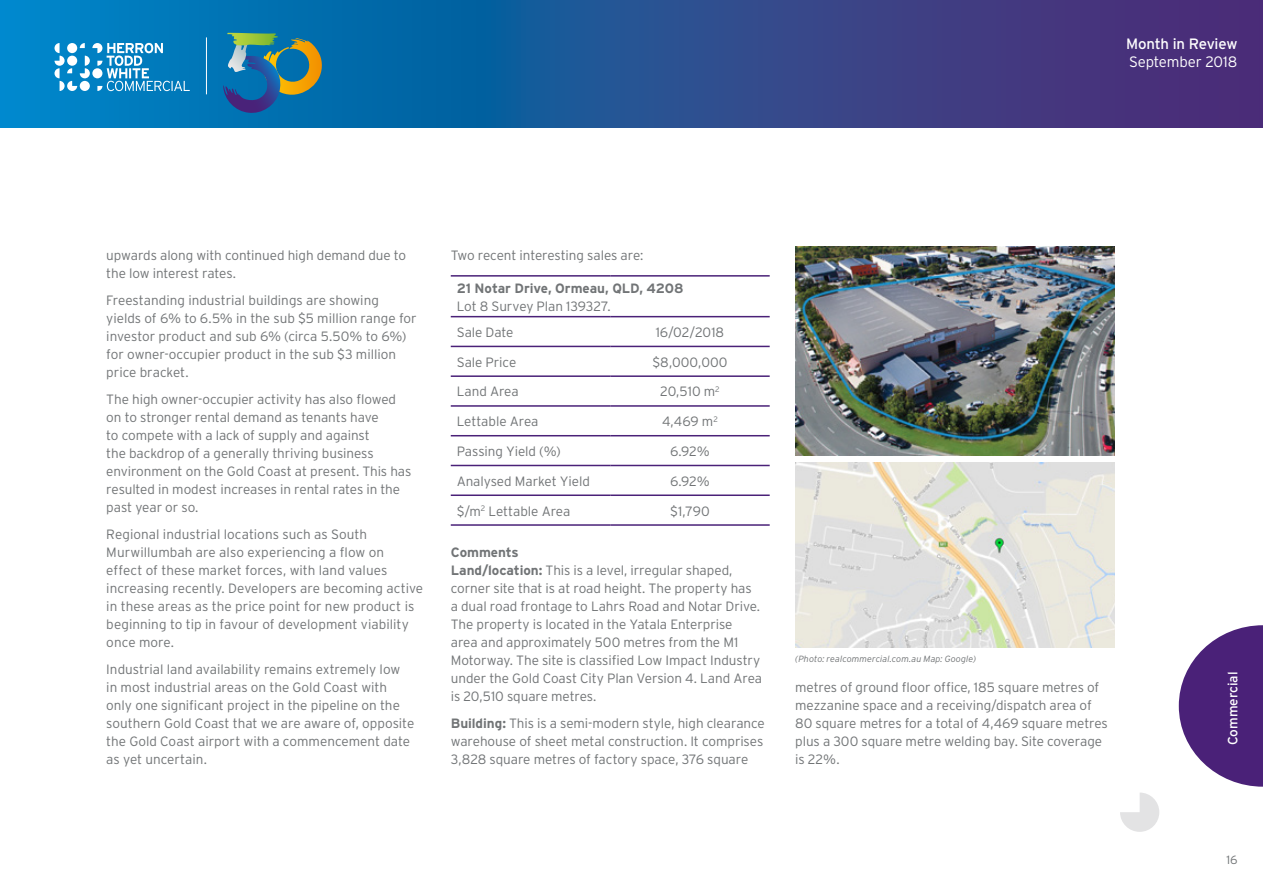
<style>
.page{position:relative;width:1263px;height:893px;background:#fff}
.page>*{position:absolute;margin:0;border:0;box-sizing:border-box;transform-origin:0 0}
.t1{font:15px "Interstate";letter-spacing:-.015em;color:#fff}
.t2{font:300 15px "Interstate";letter-spacing:-.01em;color:#fff}
.t3{font:300 13.5px/18px "Interstate";letter-spacing:-.005em;color:#717476}
.t4{font:700 13.5px "Interstate";letter-spacing:-.005em;color:#717476}
.t5{font:13.5px "Interstate";letter-spacing:-.005em;color:#fff}
.t6{font:300 12px "Interstate";color:#717476}
.t7{font:italic 300 9px "Interstate";letter-spacing:.005em;color:#717476}
.s1{font-weight:700}
</style>
<div class="page">
<svg style="left:1120px;top:792px;width:39px;height:40px"></svg>
<hr style="left:451px;top:316px;width:159px;height:1px;background:#4a2178">
<hr style="left:610px;top:316px;width:160px;height:1px;background:#4a2178">
<hr style="left:451px;top:346px;width:159px;height:1px;background:#4a2178">
<hr style="left:610px;top:346px;width:160px;height:1px;background:#4a2178">
<hr style="left:451px;top:375px;width:159px;height:2px;background:#4a2178">
<hr style="left:610px;top:375px;width:160px;height:2px;background:#4a2178">
<hr style="left:451px;top:405px;width:159px;height:2px;background:#4a2178">
<hr style="left:610px;top:405px;width:160px;height:2px;background:#4a2178">
<hr style="left:451px;top:435px;width:159px;height:1px;background:#4a2178">
<hr style="left:610px;top:435px;width:160px;height:1px;background:#4a2178">
<hr style="left:451px;top:465px;width:159px;height:1px;background:#4a2178">
<hr style="left:610px;top:465px;width:160px;height:1px;background:#4a2178">
<hr style="left:451px;top:494px;width:159px;height:2px;background:#4a2178">
<hr style="left:610px;top:494px;width:160px;height:2px;background:#4a2178">
<hr style="left:451px;top:275px;width:159px;height:2px;background:#4a2178">
<hr style="left:610px;top:275px;width:160px;height:2px;background:#4a2178">
<hr style="left:451px;top:524px;width:159px;height:2px;background:#4a2178">
<hr style="left:610px;top:524px;width:160px;height:2px;background:#4a2178">
<svg style="left:1179px;top:625px;width:84px;height:162px"></svg>
<svg style="left:0;top:0;width:1263px;height:128px;background:#245295"></svg>
<svg style="left:55px;top:43px;width:135px;height:48px"></svg>
<svg style="left:223px;top:33px;width:100px;height:81px;background:#3d788c"></svg>
<hr style="left:206px;top:37px;width:1px;height:57px;background:#fff">
<img style="left:795px;top:247px;width:319px;height:208px">
<img style="left:795px;top:462px;width:319px;height:185px">
<p class="t1" style="left:1126px;top:35px;width:113px">Month in Review</p>
<p class="t2" style="left:1129px;top:53px;width:110px">September 2018</p>
<p class="t3" style="left:106px;top:246px;width:301px">upwards along with continued high demand due to the low interest rates.</p>
<p class="t3" style="left:106px;top:291px;width:312px">Freestanding industrial buildings are showing yields of 6% to 6.5% in the sub $5 million range for investor product and sub 6% (circa 5.50% to 6%) for owner-occupier product in the sub $3 million price bracket.</p>
<p class="t3" style="left:106px;top:390px;width:307px">The high owner-occupier activity has also flowed on to stronger rental demand as tenants have<br>to compete with a lack of supply and against<br>the backdrop of a generally thriving business environment on the Gold Coast at present. This has resulted in modest increases in rental rates in the past year or so.</p>
<p class="t3" style="left:106px;top:525px;width:318px">Regional industrial locations such as South Murwillumbah are also experiencing a flow on effect of these market forces, with land values increasing recently. Developers are becoming active in these areas as the price point for new product is beginning to tip in favour of development viability once more.</p>
<p class="t3" style="left:106px;top:660px;width:309px">Industrial land availability remains extremely low in most industrial areas on the Gold Coast with only one significant project in the pipeline on the southern Gold Coast that we are aware of, opposite the Gold Coast airport with a commencement date as yet uncertain.</p>
<p class="t3" style="left:451px;top:246px;width:194px">Two recent interesting sales are:</p>
<p class="t4" style="left:457px;top:280px;width:228px">21 Notar Drive, Ormeau, QLD, 4208</p>
<p class="t3" style="left:457px;top:293px;width:155px;line-height:26.2px">Lot 8 Survey Plan 139327.<br>Sale Date</p>
<p class="t3" style="left:656px;top:323px;width:70px">16/02/2018</p>
<p class="t3" style="left:457px;top:353px;width:61px">Sale Price</p>
<p class="t3" style="left:652px;top:353px;width:77px">$8,000,000</p>
<p class="t3" style="left:457px;top:383px;width:63px">Land Area</p>
<p class="t3" style="left:660px;top:383px;width:61px">20,510 m<sup>2</sup></p>
<p class="t3" style="left:457px;top:412px;width:83px">Lettable Area</p>
<p class="t3" style="left:662px;top:412px;width:57px">4,469 m<sup>2</sup></p>
<p class="t3" style="left:457px;top:442px;width:105px">Passing Yield (%)</p>
<p class="t3" style="left:670px;top:442px;width:41px">6.92%</p>
<p class="t3" style="left:457px;top:472px;width:135px">Analysed Market Yield</p>
<p class="t3" style="left:670px;top:472px;width:41px">6.92%</p>
<p class="t3" style="left:457px;top:502px;width:115px">$/m<sup>2</sup> Lettable Area</p>
<p class="t3" style="left:670px;top:502px;width:41px">$1,790</p>
<p class="t3" style="left:451px;top:543px;width:313px"><span class="s1">Comments<br>Land/location:</span> This is a level, irregular shaped, corner site that is at road height. The property has a dual road frontage to Lahrs Road and Notar Drive.<br>The property is located in the Yatala Enterprise area and approximately 500 metres from the M1<br>Motorway. The site is classified Low Impact Industry under the Gold Coast City Plan Version 4. Land Area is 20,510 square metres.</p>
<p class="t3" style="left:451px;top:714px;width:316px;text-align:justify"><span class="s1">Building:</span> This is a semi-modern style, high clearance warehouse of sheet metal construction. It comprises 3,828 square metres of factory space, 376 square</p>
<p class="t7" style="left:795px;top:653px;width:183px">(Photo: realcommercial.com.au Map: Google)</p>
<p class="t3" style="left:795px;top:678px;width:314px">metres of ground floor office, 185 square metres of mezzanine space and a receiving/dispatch area of 80 square metres for a total of 4,469 square metres plus a 300 square metre welding bay. Site coverage is 22%.</p>
<p class="t5" style="left:1224px;top:745px;width:75px;rotate:-90deg">Commercial</p>
<p class="t6" style="left:1226px;top:853px;width:13px">16</p>
</div>
